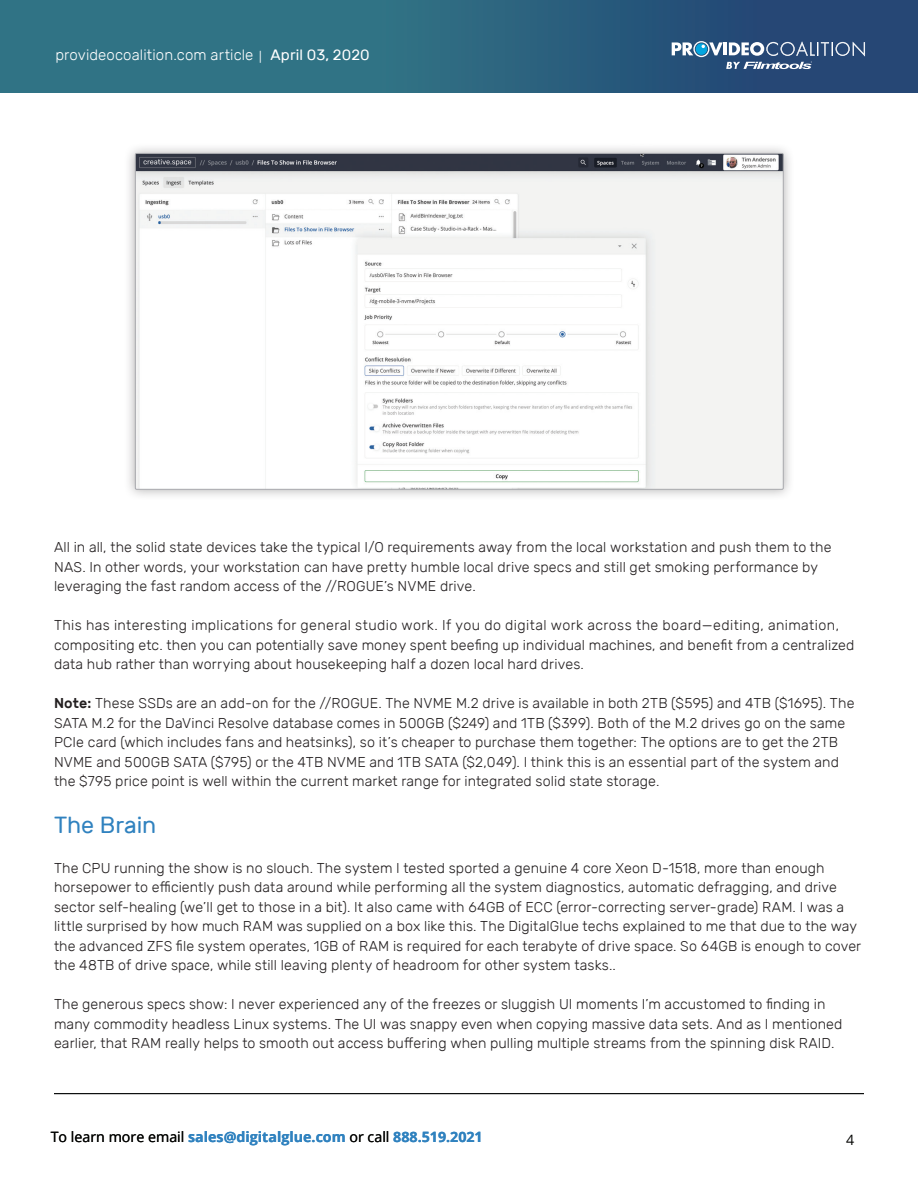
<style>
.page{position:relative;width:918px;height:1188px;background:#fff}
.page>*{position:absolute;margin:0;border:0;box-sizing:border-box;transform-origin:0 0}
.t1{font:23.25px "Rubik";letter-spacing:-.005em;color:#3082bf}
.t2{font:300 15px "Rubik";letter-spacing:.005em;color:#fff}
.t3{font:300 14.25px/19.5px "Rubik";letter-spacing:.01em;color:#231f20}
.t4{font:700 14.25px "Open Sans";color:#3082bf}
.t5{font:14.25px "Open Sans";color:#040503}
.s1{font-family:"Open Sans";font-weight:400;font-size:12px}
.s2{font-weight:400}
.s3{font-weight:500}
.s4{font-weight:400;color:#040503}
</style>
<div class="page">
<div style="left:0;top:0;width:918px;height:93px;background:linear-gradient(to right,#33808a,#244574)"></div>
<svg style="left:672px;top:41px;width:193px;height:28px;background:#587698"></svg>
<hr style="left:54px;top:1093px;width:810px;height:1px;background:#0b0d0d">
<div style="left:124px;top:142px;width:670px;height:358px;background:#231f20;opacity:.35"></div>
<img style="left:137px;top:155px;width:644px;height:332px">
<p class="t2" style="left:56px;top:47px;width:316px">provideocoalition.com article <span class="s1">|</span> <span class="s2">April 03, 2020</span></p>
<p class="t3" style="left:54px;top:538px;width:779px">All in all, the solid state devices take the typical I/O requirements away from the local workstation and push them to the<br>NAS. In other words, your workstation can have pretty humble local drive specs and still get smoking performance by leveraging the fast random access of the //ROGUE’s NVME drive.</p>
<p class="t3" style="left:54px;top:616px;width:802px">This has interesting implications for general studio work. If you do digital work across the board—editing, animation, compositing etc. then you can potentially save money spent beefing up individual machines, and benefit from a centralized data hub rather than worrying about housekeeping half a dozen local hard drives.</p>
<p class="t3" style="left:54px;top:694px;width:802px"><span class="s3">Note:</span> These SSDs are an add-on for the //ROGUE. The NVME M.2 drive is available in both 2TB ($595) and 4TB ($1695). The SATA M.2 for the DaVinci Resolve database comes in 500GB ($249) and 1TB ($399). Both of the M.2 drives go on the same PCIe card (which includes fans and heatsinks), so it’s cheaper to purchase them together: The options are to get the 2TB NVME and 500GB SATA ($795) or the 4TB NVME and 1TB SATA ($2,049). I think this is an essential part of the system and the $795 price point is well within the current market range for integrated solid state storage.</p>
<p class="t1" style="left:54px;top:812px;width:104px">The Brain</p>
<p class="t3" style="left:54px;top:858px;width:809px">The CPU running the show is no slouch. The system I tested sported a genuine 4 core Xeon D-1518, more than enough horsepower to efficiently push data around while performing all the system diagnostics, automatic defragging, and drive sector self-healing (we’ll get to those in a bit). It also came with 64GB of ECC (error-correcting server-grade) RAM. I was a little surprised by how much RAM was supplied on a box like this. The DigitalGlue techs explained to me that due to the way the advanced ZFS file system operates, 1GB of RAM is required for each terabyte of drive space. So 64GB is enough to cover the 48TB of drive space, while still leaving plenty of headroom for other system tasks..</p>
<p class="t3" style="left:54px;top:995px;width:790px">The generous specs show: I never experienced any of the freezes or sluggish UI moments I’m accustomed to finding in many commodity headless Linux systems. The UI was snappy even when copying massive data sets. And as I mentioned earlier, that RAM really helps to smooth out access buffering when pulling multiple streams from the spinning disk RAID.</p>
<p class="t4" style="left:51px;top:1126px;width:433px"><span class="s4">To learn more email</span> sales@digitalglue.com <span class="s4">or call</span> 888.519.2021</p>
<p class="t5" style="left:846px;top:1131px;width:10px">4</p>
</div>
